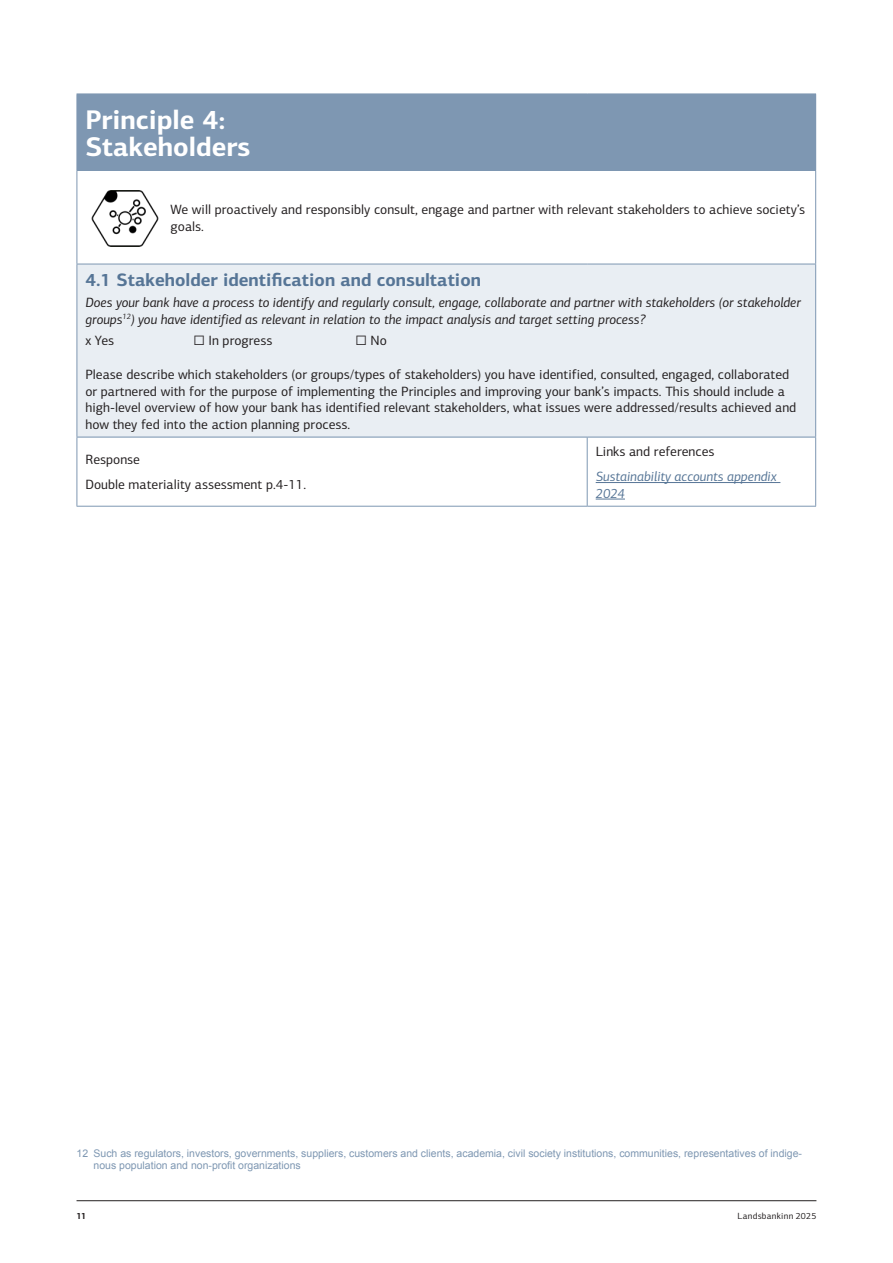
<style>
.page{position:relative;width:893px;height:1263px;background:#fff}
.page>*{position:absolute;margin:0;border:0;box-sizing:border-box;transform-origin:0 0}
.Fyrirsögn{font:700 27px/27px "LB Centro Sans";color:#fff}
.Millifyrirsögn{font:700 18px "LB Centro Sans";color:#567596}
.PRB_Body_Text{font:13.5px/16.5px "LB Centro Sans";color:#231f20}
.PRB_Body_Text-2{font:italic 13.5px/16.5px "LB Centro Sans";color:#231f20}
.PRB_Box_itals_response_text{font:13.5px "LB Centro Sans";color:#231f20}
.Linkur{font:italic 13.5px/16.5px "LB Centro Sans";color:#567596}
.t1{font:10.5px/12.6px "Arial";color:#7e97b2}
.t2{font:9px "LB Centro Sans";letter-spacing:.03em;color:#231f20}
.t3{font:700 9px "LB Centro Sans";color:#231f20}
</style>
<div class="page">
<hr style="left:77px;top:1200px;width:739px;height:1px;background:#231f20">
<div style="left:77px;top:94px;width:739px;height:76px;background:#7e97b2"></div>
<div style="left:77px;top:264px;width:739px;height:173px;background:#e9eef3"></div>
<hr style="left:77px;top:171px;width:1px;height:93px;background:#7e97b2">
<hr style="left:815px;top:171px;width:1px;height:93px;background:#7e97b2">
<hr style="left:77px;top:264px;width:510px;height:1px;background:#7e97b2">
<hr style="left:77px;top:264px;width:1px;height:173px;background:#7e97b2">
<hr style="left:587px;top:264px;width:229px;height:1px;background:#7e97b2">
<hr style="left:815px;top:264px;width:1px;height:173px;background:#7e97b2">
<hr style="left:77px;top:437px;width:510px;height:1px;background:#7e97b2">
<hr style="left:77px;top:437px;width:1px;height:69px;background:#7e97b2">
<hr style="left:587px;top:437px;width:229px;height:1px;background:#7e97b2">
<hr style="left:587px;top:437px;width:1px;height:69px;background:#7e97b2">
<hr style="left:815px;top:437px;width:1px;height:69px;background:#7e97b2">
<hr style="left:77px;top:506px;width:510px;height:1px;background:#7e97b2">
<hr style="left:587px;top:506px;width:229px;height:1px;background:#7e97b2">
<hr style="left:77px;top:170px;width:510px;height:1px;background:#7e97b2">
<hr style="left:587px;top:170px;width:229px;height:1px;background:#7e97b2">
<hr style="left:596px;top:482px;width:184px;height:1px;background:#567596">
<svg style="left:596px;top:499px;width:29px;height:1px"></svg>
<img style="left:91px;top:190px;width:67px;height:56px">
<p class="Fyrirsögn" style="left:85px;top:106px;width:167px">Principle 4:<br>Stakeholders</p>
<p class="PRB_Body_Text" style="left:170px;top:201px;width:636px">We will proactively and responsibly consult, engage and partner with relevant stakeholders to achieve society’s goals.</p>
<p class="Millifyrirsögn" style="left:85px;top:268px;width:397px">4.1 Stakeholder identification and consultation</p>
<p class="PRB_Body_Text-2" style="left:85px;top:294px;width:717px">Does your bank have a process to identify and regularly consult, engage, collaborate and partner with stakeholders (or stakeholder groups<sup>12</sup>) you have identified as relevant in relation to the impact analysis and target setting process?</p>
<p class="PRB_Body_Text" style="left:85px;top:332px;width:30px">x Yes</p>
<p class="PRB_Body_Text" style="left:193px;top:332px;width:81px">☐ In progress</p>
<p class="PRB_Body_Text" style="left:355px;top:332px;width:33px">☐ No</p>
<p class="PRB_Body_Text" style="left:85px;top:366px;width:712px">Please describe which stakeholders (or groups/types of stakeholders) you have identified, consulted, engaged, collaborated or partnered with for the purpose of implementing the Principles and improving your bank’s impacts. This should include a high-level overview of how your bank has identified relevant stakeholders, what issues were addressed/results achieved and how they fed into the action planning process.</p>
<p class="PRB_Box_itals_response_text" style="left:85px;top:451px;width:56px">Response</p>
<p class="PRB_Box_itals_response_text" style="left:85px;top:477px;width:222px">Double materiality assessment p.4-11.</p>
<p class="PRB_Box_itals_response_text" style="left:596px;top:443px;width:120px">Links and references</p>
<p class="Linkur" style="left:596px;top:468px;width:183px">Sustainability accounts appendix<br>2024</p>
<p class="t1" style="left:94px;top:1147px;width:710px;text-indent:-17px">12 Such as regulators, investors, governments, suppliers, customers and clients, academia, civil society institutions, communities, representatives of indige&shy;nous population and non-profit organizations</p>
<p class="t3" style="left:77px;top:1210px;width:12px">11</p>
<p class="t2" style="left:737px;top:1210px;width:80px">Landsbankinn 2025</p>
</div>
